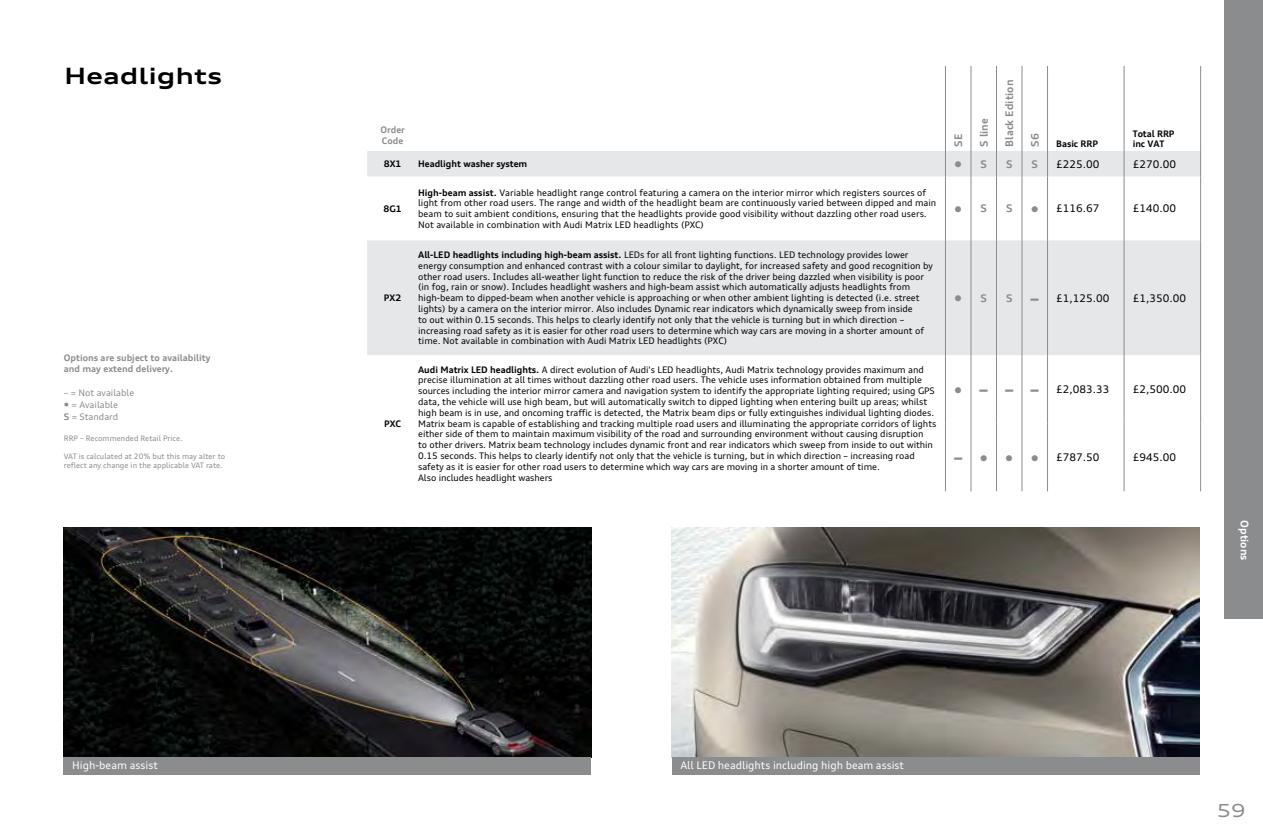
<style>
.page{position:relative;width:1263px;height:838px;background:#fff}
.page>*{position:absolute;margin:0;border:0;box-sizing:border-box;transform-origin:0 0}
.t1{font:700 expanded 22.5px "Audi Type";letter-spacing:.02em;color:#000}
.t2{font:expanded 18px "Audi Type";color:#8a8c8e}
.t3{font:700 18px "Audi Type";color:#8a8c8e}
.t4{font:10.5px "Audi Type";color:#000}
.t5{font:10.5px "Audi Type";color:#fff}
.t6{font:700 10.5px "Audi Type";color:#8a8c8e}
.t7{font:700 10.5px "Audi Type";letter-spacing:.005em;color:#fff}
.t8{font:9px/10.8px "Audi Type";letter-spacing:-.005em;color:#000}
.t9{font:700 9px/10.8px "Audi Type";color:#8a8c8e}
.t10{font:700 9px/10.1px "Audi Type";letter-spacing:-.005em;color:#000}
.t11{font:9px/12px "Audi Type";color:#8a8c8e}
.t12{font:7.5px/9px "Audi Type";color:#8a8c8e}
.t13{font:6px "Webdings";color:#8a8c8e}
.s1{font-family:"Charcoal CY"}
.s2{font-weight:700}
.s3{font-weight:700;color:#8a8c8e}
.s4{font-weight:700;font-size:18px;color:#8a8c8e}
</style>
<div class="page">
<div style="left:1225px;top:0;width:38px;height:619px;background:#8a8c8e"></div>
<svg style="left:367px;top:151px;width:833px;height:204px;fill:#e6e7e8"></svg>
<hr style="left:945px;top:66px;width:1px;height:85px;background:#8a8c8e">
<hr style="left:971px;top:66px;width:1px;height:85px;background:#8a8c8e">
<hr style="left:996px;top:66px;width:1px;height:85px;background:#8a8c8e">
<hr style="left:1022px;top:66px;width:1px;height:85px;background:#8a8c8e">
<hr style="left:1047px;top:66px;width:1px;height:85px;background:#8a8c8e">
<hr style="left:1124px;top:66px;width:1px;height:85px;background:#8a8c8e">
<hr style="left:1200px;top:66px;width:1px;height:85px;background:#8a8c8e">
<svg style="left:945px;top:151px;width:1px;height:25px"></svg>
<svg style="left:971px;top:151px;width:1px;height:25px"></svg>
<svg style="left:996px;top:151px;width:1px;height:25px"></svg>
<svg style="left:1022px;top:151px;width:1px;height:25px"></svg>
<svg style="left:1047px;top:151px;width:1px;height:25px"></svg>
<svg style="left:1124px;top:151px;width:1px;height:25px"></svg>
<svg style="left:1200px;top:151px;width:1px;height:25px"></svg>
<hr style="left:945px;top:176px;width:1px;height:64px;background:#8a8c8e">
<hr style="left:971px;top:176px;width:1px;height:64px;background:#8a8c8e">
<hr style="left:996px;top:176px;width:1px;height:64px;background:#8a8c8e">
<hr style="left:1022px;top:176px;width:1px;height:64px;background:#8a8c8e">
<hr style="left:1047px;top:176px;width:1px;height:64px;background:#8a8c8e">
<hr style="left:1124px;top:176px;width:1px;height:64px;background:#8a8c8e">
<hr style="left:1200px;top:176px;width:1px;height:64px;background:#8a8c8e">
<hr style="left:945px;top:240px;width:1px;height:115px;background:#8a8c8e">
<hr style="left:971px;top:240px;width:1px;height:115px;background:#8a8c8e">
<hr style="left:996px;top:240px;width:1px;height:115px;background:#8a8c8e">
<hr style="left:1022px;top:240px;width:1px;height:115px;background:#8a8c8e">
<hr style="left:1047px;top:240px;width:1px;height:115px;background:#8a8c8e">
<hr style="left:1124px;top:240px;width:1px;height:115px;background:#8a8c8e">
<hr style="left:1200px;top:240px;width:1px;height:115px;background:#8a8c8e">
<hr style="left:945px;top:355px;width:1px;height:68px;background:#8a8c8e">
<hr style="left:971px;top:355px;width:1px;height:68px;background:#8a8c8e">
<hr style="left:996px;top:355px;width:1px;height:68px;background:#8a8c8e">
<hr style="left:1022px;top:355px;width:1px;height:68px;background:#8a8c8e">
<hr style="left:1047px;top:355px;width:1px;height:68px;background:#8a8c8e">
<hr style="left:1124px;top:355px;width:1px;height:68px;background:#8a8c8e">
<hr style="left:1200px;top:355px;width:1px;height:68px;background:#8a8c8e">
<hr style="left:945px;top:423px;width:1px;height:68px;background:#8a8c8e">
<hr style="left:971px;top:423px;width:1px;height:68px;background:#8a8c8e">
<hr style="left:996px;top:423px;width:1px;height:68px;background:#8a8c8e">
<hr style="left:1022px;top:423px;width:1px;height:68px;background:#8a8c8e">
<hr style="left:1047px;top:423px;width:1px;height:68px;background:#8a8c8e">
<hr style="left:1124px;top:423px;width:1px;height:68px;background:#8a8c8e">
<hr style="left:1200px;top:423px;width:1px;height:68px;background:#8a8c8e">
<img style="left:672px;top:527px;width:527px;height:230px">
<div style="left:672px;top:757px;width:527px;height:17px;background:#8a8c8e"></div>
<img style="left:64px;top:527px;width:527px;height:230px">
<div style="left:64px;top:757px;width:527px;height:17px;background:#8a8c8e"></div>
<h1 class="t1" style="left:64px;top:60px;width:159px">Headlights</h1>
<p class="t9" style="left:64px;top:352px;width:148px">Options are subject to availability and may extend delivery.</p>
<p class="t11" style="left:64px;top:386px;width:72px">– = Not available</p>
<p class="t11" style="left:64px;top:398px;width:56px"><span class="s1">•</span> = Available<br><span class="s2">S</span> = Standard</p>
<p class="t12" style="left:64px;top:433px;width:120px">RRP – Recommended Retail Price.</p>
<p class="t12" style="left:64px;top:451px;width:163px">VAT is calculated at 20% but this may alter to reflect any change in the applicable VAT rate.</p>
<p class="t9" style="left:380px;top:124px;width:26px">Order<br>Code</p>
<p class="t6" style="left:952px;top:147px;width:14px;rotate:-90deg">SE</p>
<p class="t6" style="left:977px;top:147px;width:30px;rotate:-90deg">S line</p>
<p class="t6" style="left:1003px;top:147px;width:68px;rotate:-90deg">Black Edition</p>
<p class="t6" style="left:1028px;top:147px;width:15px;rotate:-90deg">S6</p>
<p class="t10" style="left:1056px;top:138px;width:43px">Basic RRP</p>
<p class="t10" style="left:1133px;top:128px;width:43px">Total RRP inc VAT</p>
<p class="t10" style="left:384px;top:159px;width:19px">8X1</p>
<p class="t10" style="left:418px;top:159px;width:111px">Headlight washer system</p>
<p class="t6" style="left:955px;top:157px;width:33px">■ S</p>
<p class="t6" style="left:1006px;top:157px;width:8px">S</p>
<p class="t6" style="left:1031px;top:157px;width:8px">S</p>
<p class="t4" style="left:1056px;top:157px;width:45px">£225.00</p>
<p class="t4" style="left:1133px;top:157px;width:45px">£270.00</p>
<p class="t10" style="left:383px;top:203px;width:20px">8G1</p>
<p class="t8" style="left:418px;top:187px;width:520px"><span class="s2">High-beam assist.</span> Variable headlight range control featuring a camera on the interior mirror which registers sources of light from other road users. The range and width of the headlight beam are continuously varied between dipped and main beam to suit ambient conditions, ensuring that the headlights provide good visibility without dazzling other road users.<br>Not available in combination with Audi Matrix LED headlights (PXC)</p>
<p class="t6" style="left:955px;top:202px;width:33px">■ S</p>
<p class="t6" style="left:1006px;top:202px;width:8px">S</p>
<p class="t4" style="left:1032px;top:202px;width:69px"><sup>■</sup> £116.67</p>
<p class="t4" style="left:1133px;top:202px;width:45px">£140.00</p>
<p class="t10" style="left:384px;top:293px;width:19px">PX2</p>
<p class="t10" style="left:384px;top:418px;width:18px">PXC</p>
<p class="t8" style="left:418px;top:249px;width:516px"><span class="s2">All-LED headlights including high-beam assist.</span> LEDs for all front lighting functions. LED technology provides lower energy consumption and enhanced contrast with a colour similar to daylight, for increased safety and good recognition by other road users. Includes all-weather light function to reduce the risk of the driver being dazzled when visibility is poor (in fog, rain or snow). Includes headlight washers and high-beam assist which automatically adjusts headlights from high-beam to dipped-beam when another vehicle is approaching or when other ambient lighting is detected (i.e. street lights) by a camera on the interior mirror. Also includes Dynamic rear indicators which dynamically sweep from inside<br>to out within 0.15 seconds. This helps to clearly identify not only that the vehicle is turning but in which direction – increasing road safety as it is easier for other road users to determine which way cars are moving in a shorter amount of time. Not available in combination with Audi Matrix LED headlights (PXC)</p>
<p class="t8" style="left:418px;top:364px;width:520px"><span class="s2">Audi Matrix LED headlights.</span> A direct evolution of Audi's LED headlights, Audi Matrix technology provides maximum and precise illumination at all times without dazzling other road users. The vehicle uses information obtained from multiple sources including the interior mirror camera and navigation system to identify the appropriate lighting required; using GPS data, the vehicle will use high beam, but will automatically switch to dipped lighting when entering built up areas; whilst high beam is in use, and oncoming traffic is detected, the Matrix beam dips or fully extinguishes individual lighting diodes.<br>Matrix beam is capable of establishing and tracking multiple road users and illuminating the appropriate corridors of lights either side of them to maintain maximum visibility of the road and surrounding environment without causing disruption<br>to other drivers. Matrix beam technology includes dynamic front and rear indicators which sweep from inside to out within 0.15 seconds. This helps to clearly identify not only that the vehicle is turning, but in which direction – increasing road safety as it is easier for other road users to determine which way cars are moving in a shorter amount of time.<br>Also includes headlight washers</p>
<p class="t6" style="left:955px;top:291px;width:33px">■ S</p>
<p class="t4" style="left:1006px;top:291px;width:105px"><span class="s3">S</span> <span class="s4">–</span> £1,125.00</p>
<p class="t4" style="left:1133px;top:291px;width:55px">£1,350.00</p>
<p class="t4" style="left:955px;top:383px;width:156px"><sup>■</sup> <span class="s4">– – –</span> £2,083.33</p>
<p class="t4" style="left:1133px;top:383px;width:55px">£2,500.00</p>
<h2 class="t3" style="left:954px;top:446px;width:10px">–</h2>
<p class="t13" style="left:981px;top:455px;width:7px">■</p>
<p class="t13" style="left:1006px;top:455px;width:7px">■</p>
<p class="t4" style="left:1032px;top:451px;width:69px"><sup>■</sup> £787.50</p>
<p class="t4" style="left:1133px;top:451px;width:45px">£945.00</p>
<p class="t7" style="left:1251px;top:520px;width:42px;rotate:90deg">Options</p>
<p class="t5" style="left:72px;top:758px;width:87px">High-beam assist</p>
<p class="t5" style="left:680px;top:758px;width:225px">All LED headlights including high beam assist</p>
<h2 class="t2" style="left:1217px;top:798px;width:30px">59</h2>
</div>
